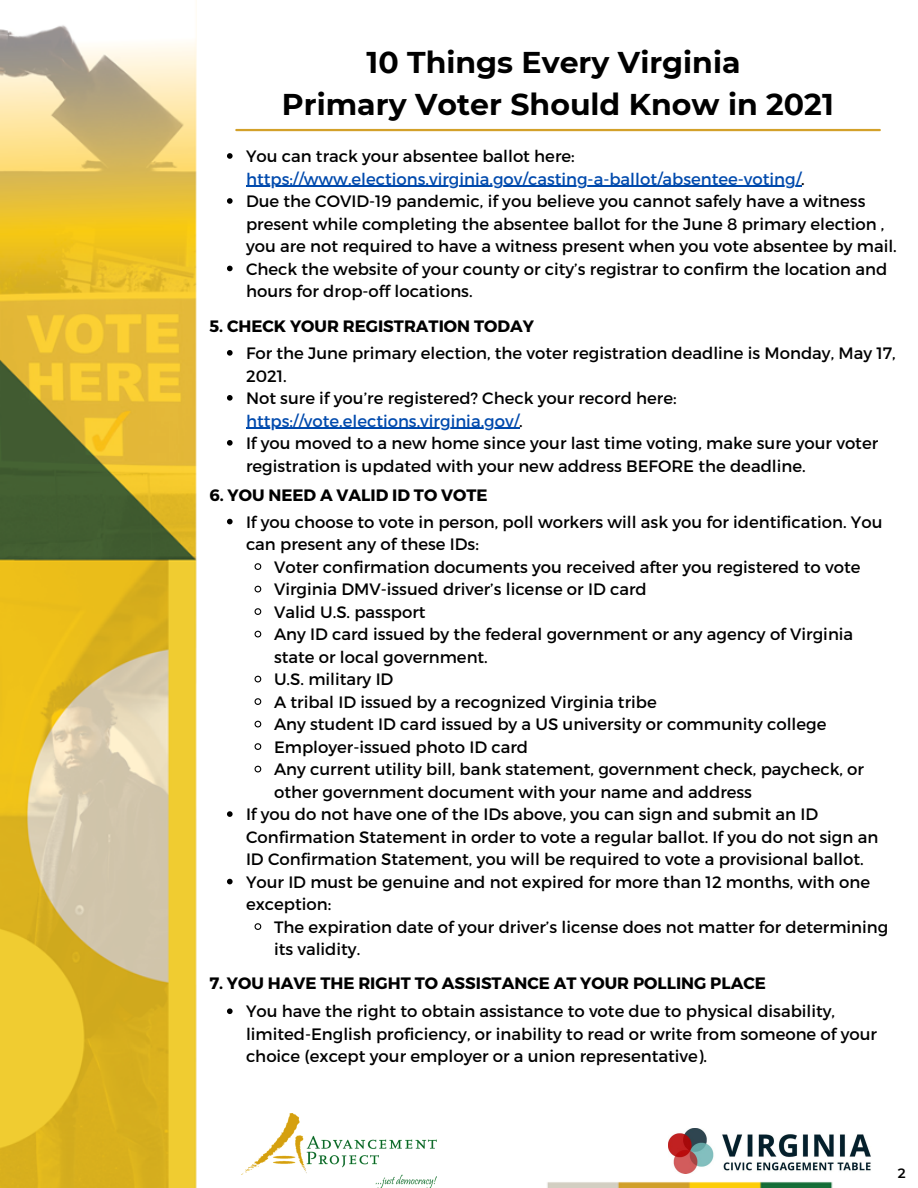
<style>
.page{position:relative;width:918px;height:1188px;background:#fff}
.page>*{position:absolute;margin:0;border:0;box-sizing:border-box;transform-origin:0 0}
.t1{font:700 30px "Montserrat";color:#000}
.t2{font:16.5px/22.5px "Montserrat";color:#000}
.t3{font:16.5px/22.5px "Montserrat";color:#004aad}
.t4{font:700 16.5px "Montserrat";color:#000}
.t5{font:600 13.5px "Montserrat";color:#000}
.s1{color:#000}
.s2{color:#004aad}
</style>
<div class="page">
<img style="left:0;top:25px;width:881px;height:1163px">
<img style="left:669px;top:1128px;width:202px;height:45px">
<img style="left:241px;top:1114px;width:196px;height:74px">
<hr style="left:236px;top:129px;width:644px;height:2px;background:#d3a12a">
<svg style="left:227px;top:153px;width:6px;height:6px"></svg>
<hr style="left:246px;top:186px;width:555px;height:1px;background:#004aad">
<svg style="left:227px;top:198px;width:6px;height:6px"></svg>
<svg style="left:227px;top:266px;width:6px;height:5px"></svg>
<svg style="left:227px;top:350px;width:6px;height:6px"></svg>
<svg style="left:227px;top:395px;width:6px;height:6px"></svg>
<hr style="left:246px;top:428px;width:273px;height:1px;background:#004aad">
<svg style="left:227px;top:440px;width:6px;height:6px"></svg>
<svg style="left:227px;top:519px;width:6px;height:5px"></svg>
<svg style="left:254px;top:562px;width:8px;height:9px"></svg>
<svg style="left:254px;top:585px;width:8px;height:8px"></svg>
<svg style="left:254px;top:607px;width:8px;height:9px"></svg>
<svg style="left:254px;top:630px;width:8px;height:8px"></svg>
<svg style="left:254px;top:675px;width:8px;height:8px"></svg>
<svg style="left:254px;top:697px;width:8px;height:9px"></svg>
<svg style="left:254px;top:720px;width:8px;height:8px"></svg>
<svg style="left:254px;top:742px;width:8px;height:9px"></svg>
<svg style="left:254px;top:765px;width:8px;height:8px"></svg>
<svg style="left:227px;top:811px;width:6px;height:6px"></svg>
<svg style="left:227px;top:879px;width:6px;height:5px"></svg>
<svg style="left:254px;top:922px;width:8px;height:9px"></svg>
<svg style="left:227px;top:1008px;width:6px;height:6px"></svg>
<p class="t1" style="left:367px;top:44px;width:375px">10 Things Every Virginia</p>
<p class="t1" style="left:282px;top:86px;width:553px">Primary Voter Should Know in 2021</p>
<p class="t3" style="left:246px;top:144px;width:560px"><span class="s1">You can track your absentee ballot here: </span>https://www.elections.virginia.gov/casting-a-ballot/absentee-voting/<span class="s1">.</span></p>
<p class="t2" style="left:246px;top:189px;width:652px">Due the COVID-19 pandemic, if you believe you cannot safely have a witness present while completing the absentee ballot for the June 8 primary election , you are not required to have a witness present when you vote absentee by mail.</p>
<p class="t2" style="left:246px;top:257px;width:643px">Check the website of your county or city’s registrar to confirm the location and hours for drop-off locations.</p>
<p class="t4" style="left:209px;top:315px;width:326px">5. CHECK YOUR REGISTRATION TODAY</p>
<p class="t2" style="left:246px;top:341px;width:651px">For the June primary election, the voter registration deadline is Monday, May 17,<br>2021.</p>
<p class="t2" style="left:246px;top:386px;width:432px">Not sure if you’re registered? Check your record here: <span class="s2">https://vote.elections.virginia.gov/</span>.</p>
<p class="t2" style="left:246px;top:431px;width:634px">If you moved to a new home since your last time voting, make sure your voter registration is updated with your new address BEFORE the deadline.</p>
<p class="t4" style="left:209px;top:484px;width:280px">6. YOU NEED A VALID ID TO VOTE</p>
<p class="t2" style="left:246px;top:510px;width:638px">If you choose to vote in person, poll workers will ask you for identification. You can present any of these IDs:</p>
<p class="t2" style="left:274px;top:555px;width:588px">Voter confirmation documents you received after you registered to vote</p>
<p class="t2" style="left:274px;top:577px;width:374px">Virginia DMV-issued driver’s license or ID card</p>
<p class="t2" style="left:274px;top:600px;width:153px">Valid U.S. passport</p>
<p class="t2" style="left:274px;top:622px;width:581px">Any ID card issued by the federal government or any agency of Virginia state or local government.</p>
<p class="t2" style="left:274px;top:667px;width:121px">U.S. military ID</p>
<p class="t2" style="left:274px;top:690px;width:384px">A tribal ID issued by a recognized Virginia tribe</p>
<p class="t2" style="left:274px;top:712px;width:554px">Any student ID card issued by a US university or community college</p>
<p class="t2" style="left:274px;top:735px;width:256px">Employer-issued photo ID card</p>
<p class="t2" style="left:274px;top:757px;width:592px">Any current utility bill, bank statement, government check, paycheck, or other government document with your name and address</p>
<p class="t2" style="left:246px;top:802px;width:634px">If you do not have one of the IDs above, you can sign and submit an ID<br>Confirmation Statement in order to vote a regular ballot. If you do not sign an<br>ID Confirmation Statement, you will be required to vote a provisional ballot.</p>
<p class="t2" style="left:246px;top:870px;width:626px">Your ID must be genuine and not expired for more than 12 months, with one exception:</p>
<p class="t2" style="left:274px;top:915px;width:616px">The expiration date of your driver’s license does not matter for determining its validity.</p>
<p class="t4" style="left:209px;top:973px;width:558px">7. YOU HAVE THE RIGHT TO ASSISTANCE AT YOUR POLLING PLACE</p>
<p class="t2" style="left:246px;top:999px;width:633px">You have the right to obtain assistance to vote due to physical disability, limited-English proficiency, or inability to read or write from someone of your choice (except your employer or a union representative).</p>
<p class="t5" style="left:898px;top:1165px;width:9px">2</p>
</div>
